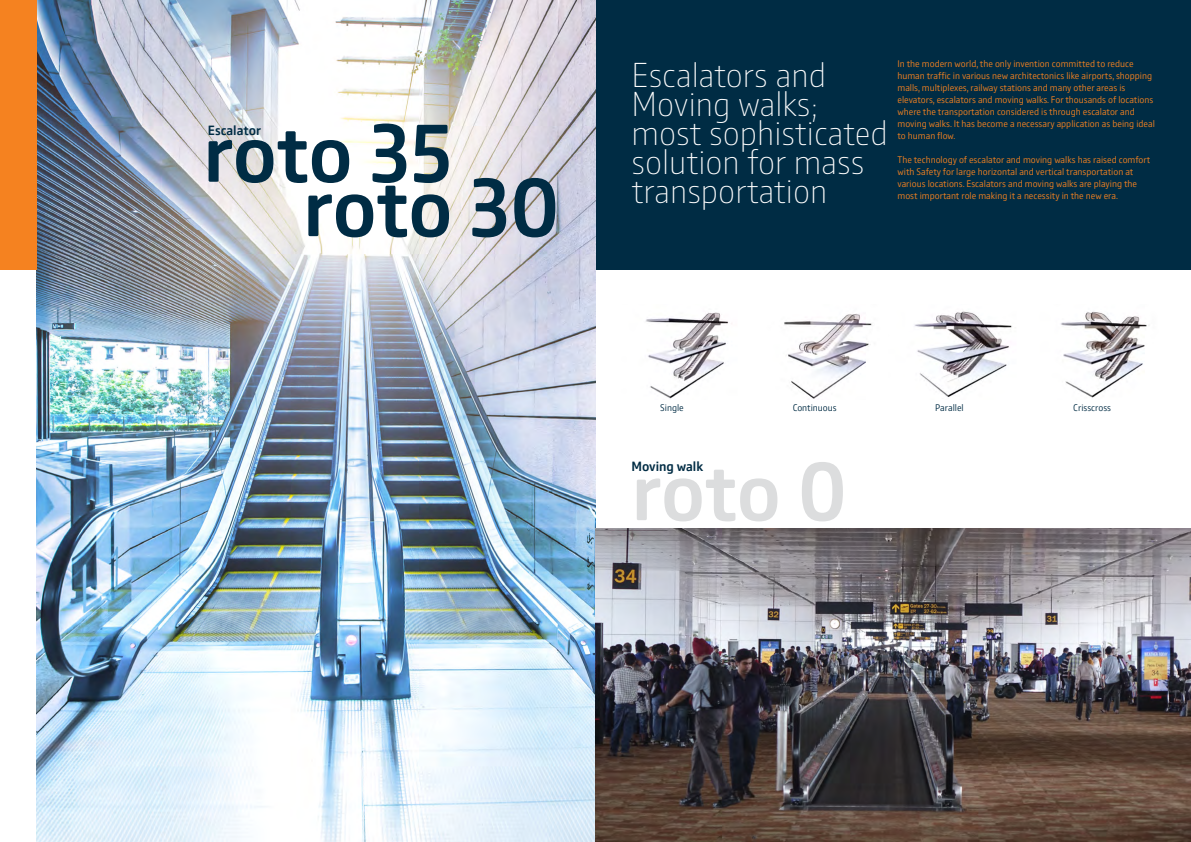
<style>
.page{position:relative;width:1191px;height:842px;background:#fff}
.page>*{position:absolute;margin:0;border:0;box-sizing:border-box;transform-origin:0 0}
.t1{font:500 85px "Comspot";letter-spacing:-.005em;color:#002c44}
.t2{font:500 85px "Comspot";color:#dcddde}
.t3{font:100 36px/29.2px "Comspot";color:#fff}
.t4{font:500 14px "Comspot";color:#002c44}
.t5{font:300 10px/12px "Comspot";color:#f58220}
.t6{font:300 10px "Comspot";color:#002c44}
</style>
<div class="page">
<div style="left:36px;top:0;width:1155px;height:270px;background:#002c44"></div>
<img style="left:36px;top:0;width:559px;height:842px">
<img style="left:595px;top:529px;width:596px;height:313px">
<div style="left:0;top:0;width:36px;height:270px;background:#f58220"></div>
<img style="left:645px;top:312px;width:227px;height:87px">
<img style="left:914px;top:311px;width:235px;height:87px">
<h1 class="t1" style="left:203px;top:94px;width:250px">roto 35</h1>
<h3 class="t4" style="left:208px;top:121px;width:55px">Escalator</h3>
<h1 class="t1" style="left:303px;top:148px;width:258px">roto 30</h1>
<h2 class="t3" style="left:631px;top:59px;width:258px">Escalators and<br>Moving walks; most sophisticated solution for mass transportation</h2>
<p class="t5" style="left:897px;top:57px;width:259px">In the modern world, the only invention committed to reduce human traffic in various new architectonics like airports, shopping malls, multiplexes, railway stations and many other areas is elevators, escalators and moving walks. For thousands of locations where the transportation considered is through escalator and moving walks. It has become a necessary application as being ideal to human flow.</p>
<p class="t5" style="left:897px;top:153px;width:254px">The technology of escalator and moving walks has raised comfort with Safety for large horizontal and vertical transportation at various locations. Escalators and moving walks are playing the most important role making it a necessity in the new era.</p>
<p class="t6" style="left:660px;top:401px;width:25px">Single</p>
<p class="t6" style="left:792px;top:401px;width:45px">Continuous</p>
<p class="t6" style="left:935px;top:401px;width:30px">Parallel</p>
<p class="t6" style="left:1073px;top:401px;width:39px">Crisscross</p>
<h3 class="t4" style="left:631px;top:456px;width:73px">Moving walk</h3>
<h1 class="t2" style="left:631px;top:432px;width:217px">roto 0</h1>
</div>
